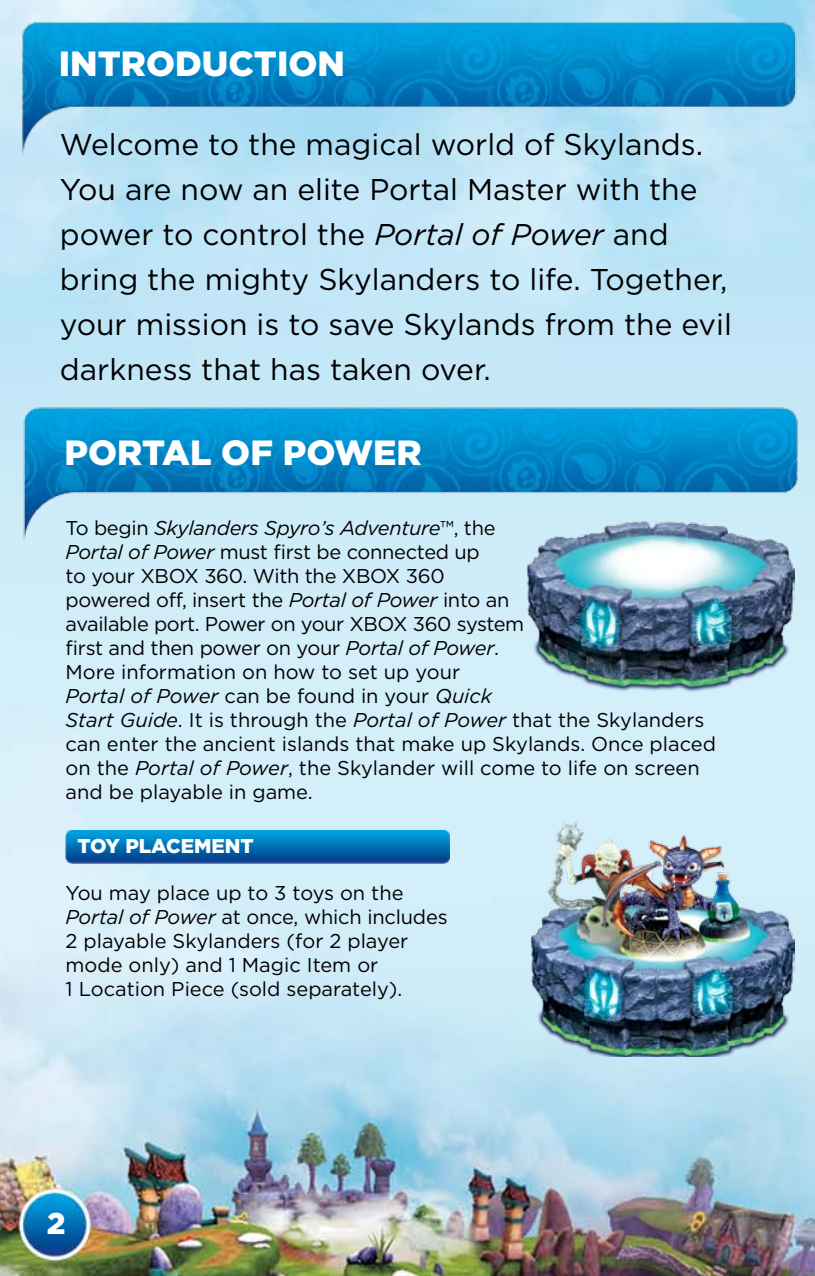
<style>
.page{position:relative;width:815px;height:1276px;background:#fff}
.page>*{position:absolute;margin:0;border:0;box-sizing:border-box;transform-origin:0 0}
.t1{font:900 35px "Gotham HTF";color:#fff}
.t2{font:30px/45px "Gotham HTF";color:#000}
.t3{font:900 30px "Gotham HTF";color:#fff}
.t4{font:20px/24px "Gotham HTF";color:#000}
.t5{font:900 20px "Gotham HTF";color:#fff}
.s1{font-style:italic}
</style>
<div class="page">
<img style="left:0;top:182px;width:815px;height:1094px">
<img style="left:0;top:363px;width:815px;height:205px">
<img style="left:0;top:0;width:815px;height:182px">
<img style="left:65px;top:830px;width:385px;height:34px">
<img style="left:530px;top:785px;width:265px;height:271px">
<img style="left:527px;top:520px;width:268px;height:180px">
<h1 class="t1" style="left:59px;top:44px;width:288px">INTRODUCTION</h1>
<p class="t2" style="left:60px;top:122px;width:673px">Welcome to the magical world of Skylands.<br>You are now an elite Portal Master with the power to control the <span class="s1">Portal of Power</span> and bring the mighty Skylanders to life. Together, your mission is to save Skylands from the evil darkness that has taken over.</p>
<h1 class="t1" style="left:64px;top:433px;width:359px">PORTAL OF POWER</h1>
<p class="t4" style="left:66px;top:515px;width:652px">To begin <span class="s1">Skylanders Spyro’s Adventure</span>™, the<br><span class="s1">Portal of Power</span> must first be connected up<br>to your XBOX 360. With the XBOX 360<br>powered off, insert the <span class="s1">Portal of Power</span> into an<br>available port. Power on your XBOX 360 system<br>first and then power on your <span class="s1">Portal of Power</span>.<br>More information on how to set up your<br><span class="s1">Portal of Power</span> can be found in your <span class="s1">Quick<br>Start Guide</span>. It is through the <span class="s1">Portal of Power</span> that the Skylanders can enter the ancient islands that make up Skylands. Once placed on the <span class="s1">Portal of Power</span>, the Skylander will come to life on screen and be playable in game.</p>
<p class="t5" style="left:78px;top:834px;width:178px">TOY PLACEMENT</p>
<p class="t4" style="left:66px;top:880px;width:384px">You may place up to 3 toys on the <span class="s1">Portal of Power</span> at once, which includes 2 playable Skylanders (for 2 player mode only) and 1 Magic Item or<br>1 Location Piece (sold separately).</p>
<h2 class="t3" style="left:47px;top:1206px;width:20px">2</h2>
</div>
